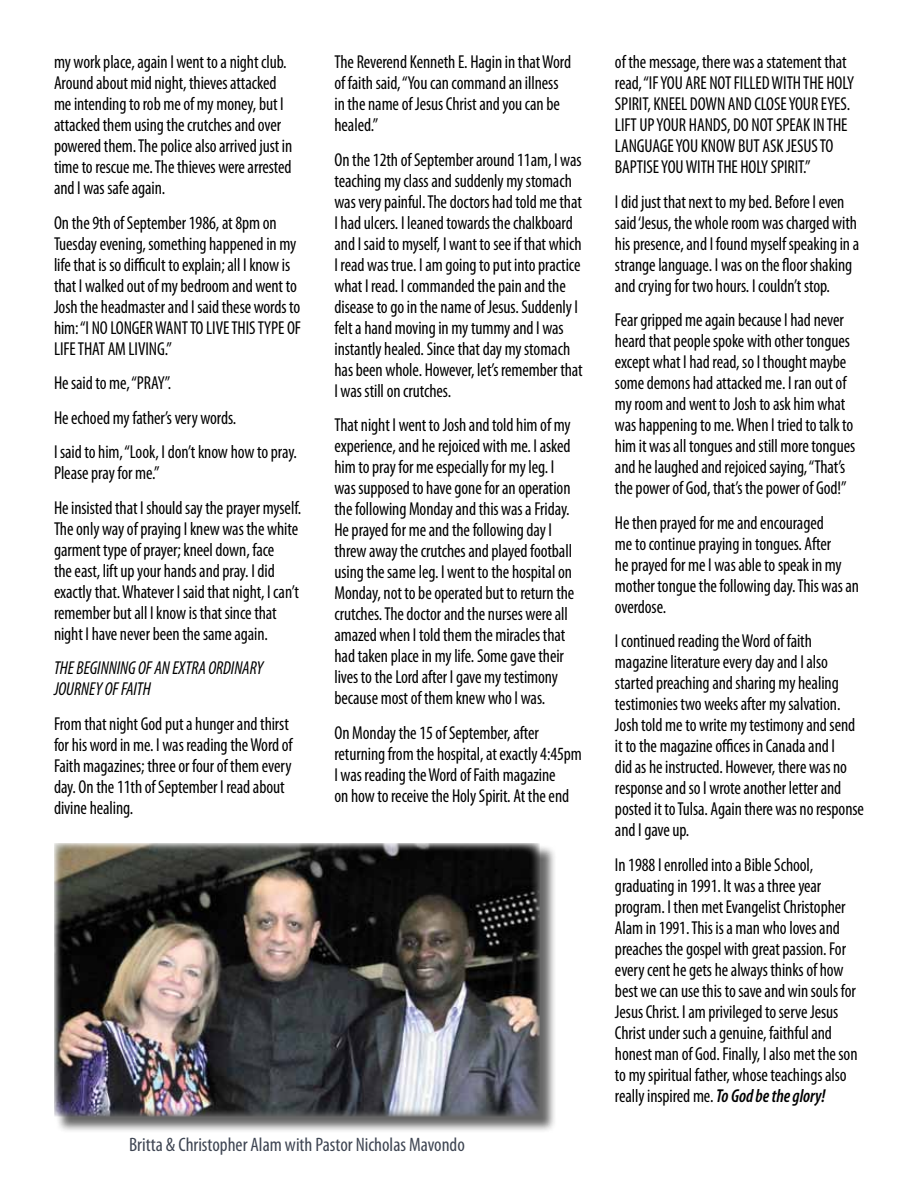
<style>
.page{position:relative;width:918px;height:1188px;background:#fff}
.page>*{position:absolute;margin:0;border:0;box-sizing:border-box;transform-origin:0 0}
.t1{font:condensed 19.5px "Myriad Pro";color:#3f4653}
.t2{font:condensed 18.75px/21px "Myriad Pro";letter-spacing:-.005em;color:#000;scale:.95 1}
.t3{font:italic condensed 18.75px/21px "Myriad Pro";letter-spacing:-.005em;color:#000;scale:.95 1}
.s1{font-weight:600;font-style:italic}
</style>
<div class="page">
<div style="left:55px;top:844px;width:502px;height:290px;background:#000;opacity:.6"></div>
<img style="left:54px;top:843px;width:486px;height:274px">
<p class="t2" style="left:54px;top:51px;width:252px">my work place, again I went to a night club.<br>Around about mid night, thieves attacked me intending to rob me of my money, but I attacked them using the crutches and over powered them. The police also arrived just in time to rescue me. The thieves were arrested and I was safe again.</p>
<p class="t2" style="left:54px;top:212px;width:262px">On the 9th of September 1986, at 8pm on Tuesday evening, something happened in my life that is so difficult to explain; all I know is that I walked out of my bedroom and went to Josh the headmaster and I said these words to him: “I NO LONGER WANT TO LIVE THIS TYPE OF LIFE THAT AM LIVING.”</p>
<p class="t2" style="left:54px;top:365px;width:257px;line-height:34.5px">He said to me, “PRAY”.<br>He echoed my father’s very words.<br>I said to him, “Look, I don’t know how to pray.</p>
<p class="t2" style="left:54px;top:455px;width:262px;line-height:34.5px">Please pray for me.”<br>He insisted that I should say the prayer myself.</p>
<p class="t2" style="left:54px;top:518px;width:259px">The only way of praying I knew was the white garment type of prayer; kneel down, face<br>the east, lift up your hands and pray. I did exactly that. Whatever I said that night, I can’t remember but all I know is that since that night I have never been the same again.</p>
<p class="t3" style="left:54px;top:657px;width:222px">THE BEGINNING OF AN EXTRA ORDINARY<br>JOURNEY OF FAITH</p>
<p class="t2" style="left:54px;top:713px;width:253px">From that night God put a hunger and thirst for his word in me. I was reading the Word of Faith magazines; three or four of them every day. On the 11th of September I read about divine healing.</p>
<p class="t2" style="left:334px;top:51px;width:251px">The Reverend Kenneth E. Hagin in that Word of faith said, “You can command an illness in the name of Jesus Christ and you can be healed.”</p>
<p class="t2" style="left:334px;top:149px;width:263px">On the 12th of September around 11am, I was teaching my class and suddenly my stomach was very painful. The doctors had told me that I had ulcers. I leaned towards the chalkboard and I said to myself, I want to see if that which I read was true. I am going to put into practice what I read. I commanded the pain and the disease to go in the name of Jesus. Suddenly I felt a hand moving in my tummy and I was instantly healed. Since that day my stomach has been whole. However, let’s remember that I was still on crutches.</p>
<p class="t2" style="left:334px;top:414px;width:254px">That night I went to Josh and told him of my experience, and he rejoiced with me. I asked him to pray for me especially for my leg. I was supposed to have gone for an operation the following Monday and this was a Friday.<br>He prayed for me and the following day I threw away the crutches and played football using the same leg. I went to the hospital on Monday, not to be operated but to return the crutches. The doctor and the nurses were all amazed when I told them the miracles that had taken place in my life. Some gave their lives to the Lord after I gave my testimony because most of them knew who I was.</p>
<p class="t2" style="left:334px;top:722px;width:262px">On Monday the 15 of September, after returning from the hospital, at exactly 4:45pm I was reading the Word of Faith magazine<br>on how to receive the Holy Spirit. At the end</p>
<p class="t1" style="left:129px;top:1132px;width:337px">Britta &amp; Christopher Alam with Pastor Nicholas Mavondo</p>
<p class="t2" style="left:615px;top:51px;width:253px">of the message, there was a statement that read, “IF YOU ARE NOT FILLED WITH THE HOLY SPIRIT, KNEEL DOWN AND CLOSE YOUR EYES.<br>LIFT UP YOUR HANDS, DO NOT SPEAK IN THE LANGUAGE YOU KNOW BUT ASK JESUS TO BAPTISE YOU WITH THE HOLY SPIRIT.”</p>
<p class="t2" style="left:615px;top:191px;width:259px">I did just that next to my bed. Before I even said ‘Jesus, the whole room was charged with his presence, and I found myself speaking in a strange language. I was on the floor shaking and crying for two hours. I couldn’t stop.</p>
<p class="t2" style="left:615px;top:309px;width:254px">Fear gripped me again because I had never heard that people spoke with other tongues except what I had read, so I thought maybe some demons had attacked me. I ran out of my room and went to Josh to ask him what was happening to me. When I tried to talk to him it was all tongues and still more tongues and he laughed and rejoiced saying, “That’s the power of God, that’s the power of God!”</p>
<p class="t2" style="left:615px;top:512px;width:259px">He then prayed for me and encouraged<br>me to continue praying in tongues. After<br>he prayed for me I was able to speak in my mother tongue the following day. This was an overdose.</p>
<p class="t2" style="left:615px;top:630px;width:264px">I continued reading the Word of faith magazine literature every day and I also started preaching and sharing my healing testimonies two weeks after my salvation.<br>Josh told me to write my testimony and send it to the magazine offices in Canada and I<br>did as he instructed. However, there was no response and so I wrote another letter and posted it to Tulsa. Again there was no response and I gave up.</p>
<p class="t2" style="left:615px;top:854px;width:257px">In 1988 I enrolled into a Bible School, graduating in 1991. It was a three year program. I then met Evangelist Christopher Alam in 1991. This is a man who loves and preaches the gospel with great passion. For every cent he gets he always thinks of how best we can use this to save and win souls for Jesus Christ. I am privileged to serve Jesus Christ under such a genuine, faithful and honest man of God. Finally, I also met the son to my spiritual father, whose teachings also really inspired me. <span class="s1">To God be the glory!</span></p>
</div>
